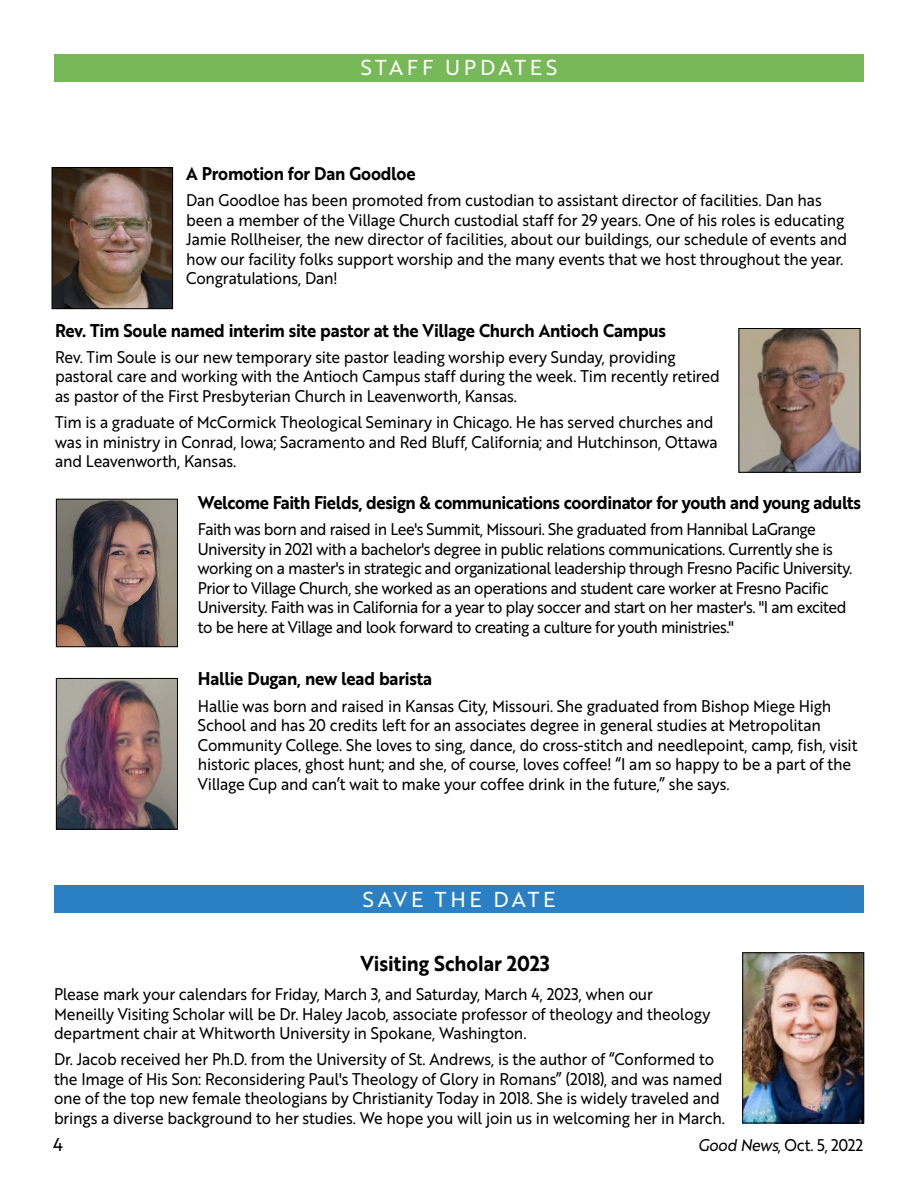
<style>
.page{position:relative;width:918px;height:1188px;background:#fff}
.page>*{position:absolute;margin:0;border:0;box-sizing:border-box;transform-origin:0 0}
.t1{font:21px "Brother 1816 Regular";letter-spacing:.18em;color:#fff}
.t2{font:21px "Brother 1816 Bold";letter-spacing:-.005em;color:#000;scale:.93 1}
.t3{font:18px "Brother 1816 Bold";letter-spacing:-.015em;color:#000;scale:.93 1}
.t4{font:18px "Brother 1816 Regular";color:#000}
.t5{font:16.5px/19.5px "Brother 1816 Regular";letter-spacing:-.015em;color:#000;scale:.93 1}
.s1{font-family:"Brother 1816 Regular Italic"}
</style>
<div class="page">
<div style="left:55px;top:54px;width:809px;height:28px;background:#77b858"></div>
<div style="left:54px;top:60px;width:810px;height:21px;background:#77b858"></div>
<img style="left:54px;top:169px;width:117px;height:138px">
<div style="left:52px;top:167px;width:121px;height:142px;border:1px solid #000"></div>
<img style="left:58px;top:501px;width:118px;height:144px">
<div style="left:56px;top:499px;width:122px;height:148px;border:1px solid #000"></div>
<img style="left:58px;top:680px;width:118px;height:147px">
<div style="left:56px;top:678px;width:122px;height:151px;border:1px solid #000"></div>
<div style="left:54px;top:886px;width:810px;height:27px;background:#2b80c3"></div>
<img style="left:744px;top:955px;width:118px;height:166px">
<div style="left:742px;top:953px;width:122px;height:170px;border:1px solid #000"></div>
<img style="left:741px;top:330px;width:117px;height:140px">
<div style="left:739px;top:328px;width:121px;height:144px;border:1px solid #000"></div>
<p class="t1" style="left:361px;top:52px;width:198px">STAFF UPDATES</p>
<p class="t3" style="left:186px;top:160px;width:248px">A Promotion for Dan Goodloe</p>
<p class="t5" style="left:186px;top:190px;width:712px">Dan Goodloe has been promoted from custodian to assistant director of facilities. Dan has been a member of the Village Church custodial staff for 29 years. One of his roles is educating Jamie Rollheiser, the new director of facilities, about our buildings, our schedule of events and how our facility folks support worship and the many events that we host throughout the year.<br>Congratulations, Dan!</p>
<p class="t3" style="left:55px;top:316px;width:659px">Rev. Tim Soule named interim site pastor at the Village Church Antioch Campus</p>
<p class="t5" style="left:55px;top:346px;width:716px">Rev. Tim Soule is our new temporary site pastor leading worship every Sunday, providing pastoral care and working with the Antioch Campus staff during the week. Tim recently retired as pastor of the First Presbyterian Church in Leavenworth, Kansas.</p>
<p class="t5" style="left:55px;top:412px;width:714px">Tim is a graduate of McCormick Theological Seminary in Chicago. He has served churches and was in ministry in Conrad, Iowa; Sacramento and Red Bluff, California; and Hutchinson, Ottawa and Leavenworth, Kansas.</p>
<p class="t3" style="left:198px;top:489px;width:714px">Welcome Faith Fields, design &amp; communications coordinator for youth and young adults</p>
<p class="t5" style="left:198px;top:519px;width:705px">Faith was born and raised in Lee's Summit, Missouri. She graduated from Hannibal LaGrange University in 2021 with a bachelor's degree in public relations communications. Currently she is working on a master's in strategic and organizational leadership through Fresno Pacific University.<br>Prior to Village Church, she worked as an operations and student care worker at Fresno Pacific University. Faith was in California for a year to play soccer and start on her master's. "I am excited to be here at Village and look forward to creating a culture for youth ministries."</p>
<p class="t3" style="left:198px;top:665px;width:253px">Hallie Dugan, new lead barista</p>
<p class="t5" style="left:198px;top:695px;width:711px">Hallie was born and raised in Kansas City, Missouri. She graduated from Bishop Miege High School and has 20 credits left for an associates degree in general studies at Metropolitan Community College. She loves to sing, dance, do cross-stitch and needlepoint, camp, fish, visit historic places, ghost hunt; and she, of course, loves coffee! “I am so happy to be a part of the Village Cup and can’t wait to make your coffee drink in the future,” she says.</p>
<p class="t1" style="left:363px;top:883px;width:194px">SAVE THE DATE</p>
<p class="t2" style="left:361px;top:947px;width:205px">Visiting Scholar 2023</p>
<p class="t5" style="left:54px;top:984px;width:707px">Please mark your calendars for Friday, March 3, and Saturday, March 4, 2023, when our<br>Meneilly Visiting Scholar will be Dr. Haley Jacob, associate professor of theology and theology department chair at Whitworth University in Spokane, Washington.</p>
<p class="t5" style="left:54px;top:1049px;width:723px">Dr. Jacob received her Ph.D. from the University of St. Andrews, is the author of “Conformed to the Image of His Son: Reconsidering Paul's Theology of Glory in Romans” (2018), and was named one of the top new female theologians by Christianity Today in 2018. She is widely traveled and brings a diverse background to her studies. We hope you will join us in welcoming her in March.</p>
<p class="t4" style="left:53px;top:1131px;width:12px">4</p>
<p class="t5" style="left:698px;top:1134px;width:179px"><span class="s1">Good News</span>, Oct. 5, 2022</p>
</div>
